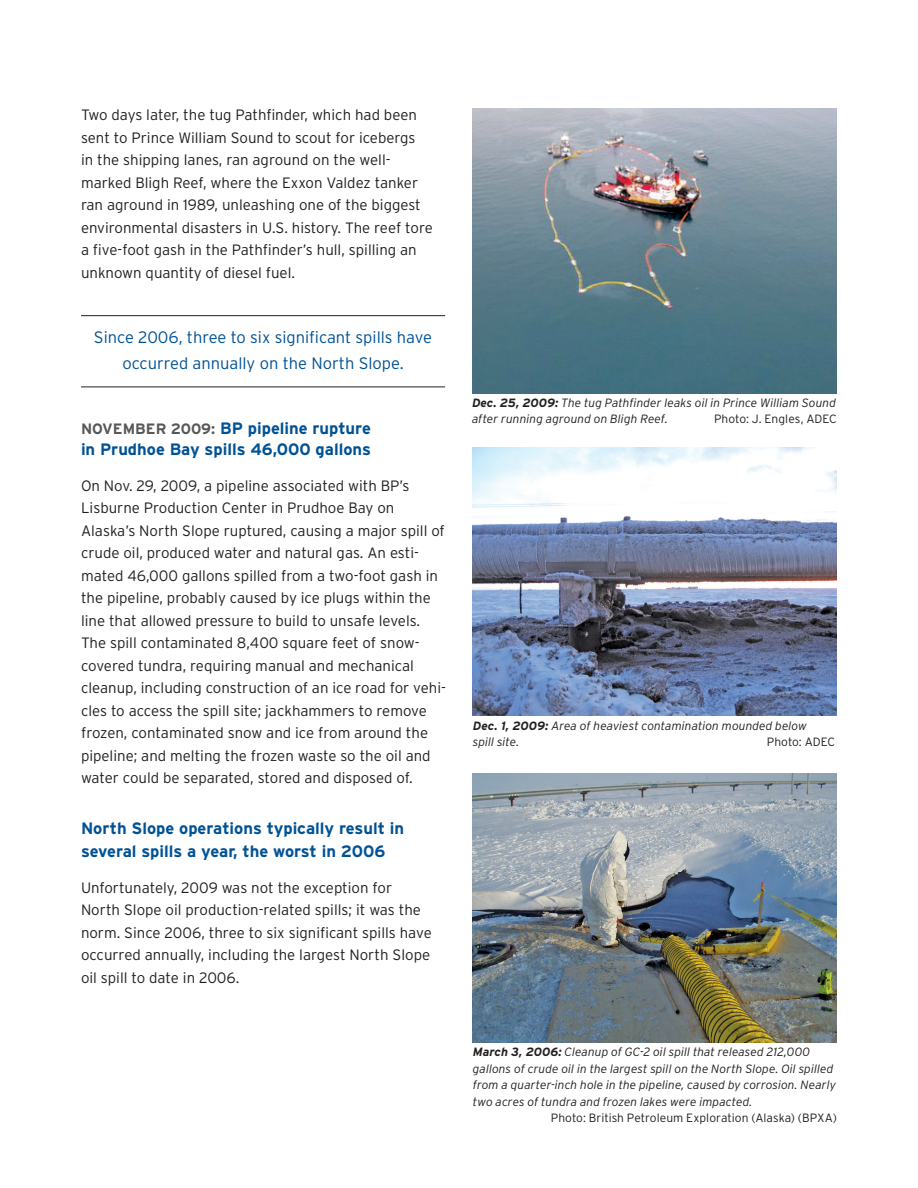
<style>
.page{position:relative;width:918px;height:1188px;background:#fff}
.page>*{position:absolute;margin:0;border:0;box-sizing:border-box;transform-origin:0 0}
.t1{font:700 16.5px/21px "Interstate";color:#005294;text-align:right}
.t2{font:300 16.5px/25.5px "Interstate";color:#005294;text-align:center}
.t3{font:300 15px/22.5px "Interstate";color:#231f20}
.t4{font:700 15px "Interstate";color:#57585a}
.t5{font:italic 300 12px/16.5px "Interstate";color:#231f20}
.t6{font:300 12px "Interstate";color:#231f20}
.s1{font-size:15px;color:#57585a}
.s2{font-weight:700}
.s3{font-style:normal}
</style>
<div class="page">
<img style="left:473px;top:447px;width:364px;height:269px">
<img style="left:473px;top:774px;width:364px;height:268px">
<hr style="left:81px;top:315px;width:364px;height:1px;background:#231f20">
<hr style="left:81px;top:387px;width:364px;height:1px;background:#231f20">
<img style="left:472px;top:108px;width:364px;height:285px">
<p class="t3" style="left:81px;top:103px;width:353px">Two days later, the tug Pathfinder, which had been sent to Prince William Sound to scout for icebergs<br>in the shipping lanes, ran aground on the well&shy;marked Bligh Reef, where the Exxon Valdez tanker ran aground in 1989, unleashing one of the biggest environmental disasters in U.S. history. The reef tore a five-foot gash in the Pathfinder’s hull, spilling an unknown quantity of diesel fuel.</p>
<p class="t2" style="left:94px;top:324px;width:340px">Since 2006, three to six significant spills have occurred annually on the North Slope.</p>
<p class="t1" style="left:81px;top:417px;width:292px"><span class="s1">ber 2009:</span> BP pipeline rupture<br>in Prudhoe Bay spills 46,000 gallons</p>
<p class="t3" style="left:81px;top:474px;width:366px">On Nov. 29, 2009, a pipeline associated with BP’s Lisburne Production Center in Prudhoe Bay on Alaska’s North Slope ruptured, causing a major spill of crude oil, produced water and natural gas. An esti&shy;mated 46,000 gallons spilled from a two-foot gash in the pipeline, probably caused by ice plugs within the line that allowed pressure to build to unsafe levels.<br>The spill contaminated 8,400 square feet of snow&shy;covered tundra, requiring manual and mechanical cleanup, including construction of an ice road for vehi&shy;cles to access the spill site; jackhammers to remove frozen, contaminated snow and ice from around the pipeline; and melting the frozen waste so the oil and water could be separated, stored and disposed of.</p>
<p class="t1" style="left:81px;top:817px;width:325px;line-height:22.5px;text-align:left">North Slope operations typically result in several spills a year, the worst in 2006</p>
<p class="t3" style="left:81px;top:876px;width:352px">Unfortunately, 2009 was not the exception for North Slope oil production-related spills; it was the norm. Since 2006, three to six significant spills have occurred annually, including the largest North Slope oil spill to date in 2006.</p>
<p class="t4" style="left:81px;top:420px;width:23px">Novem</p>
<p class="t5" style="left:472px;top:394px;width:366px"><span class="s2">Dec. 25, 2009:</span> The tug Pathfinder leaks oil in Prince William Sound after running aground on Bligh Reef<span class="s3">.</span></p>
<p class="t6" style="left:714px;top:413px;width:124px">Photo: J. Engles, ADEC</p>
<p class="t5" style="left:473px;top:717px;width:336px"><span class="s2">Dec. 1, 2009:</span> Area of heaviest contamination mounded below spill site.</p>
<p class="t6" style="left:767px;top:735px;width:70px">Photo: ADEC</p>
<p class="t5" style="left:473px;top:1044px;width:365px"><span class="s2">March 3, 2006:</span> Cleanup of GC-2 oil spill that released 212,000 gallons of crude oil in the largest spill on the North Slope. Oil spilled from a quarter-inch hole in the pipeline, caused by corrosion. Nearly two acres of tundra and frozen lakes were impacted.</p>
<p class="t6" style="left:551px;top:1111px;width:288px">Photo: British Petroleum Exploration (Alaska) (BPXA)</p>
</div>
